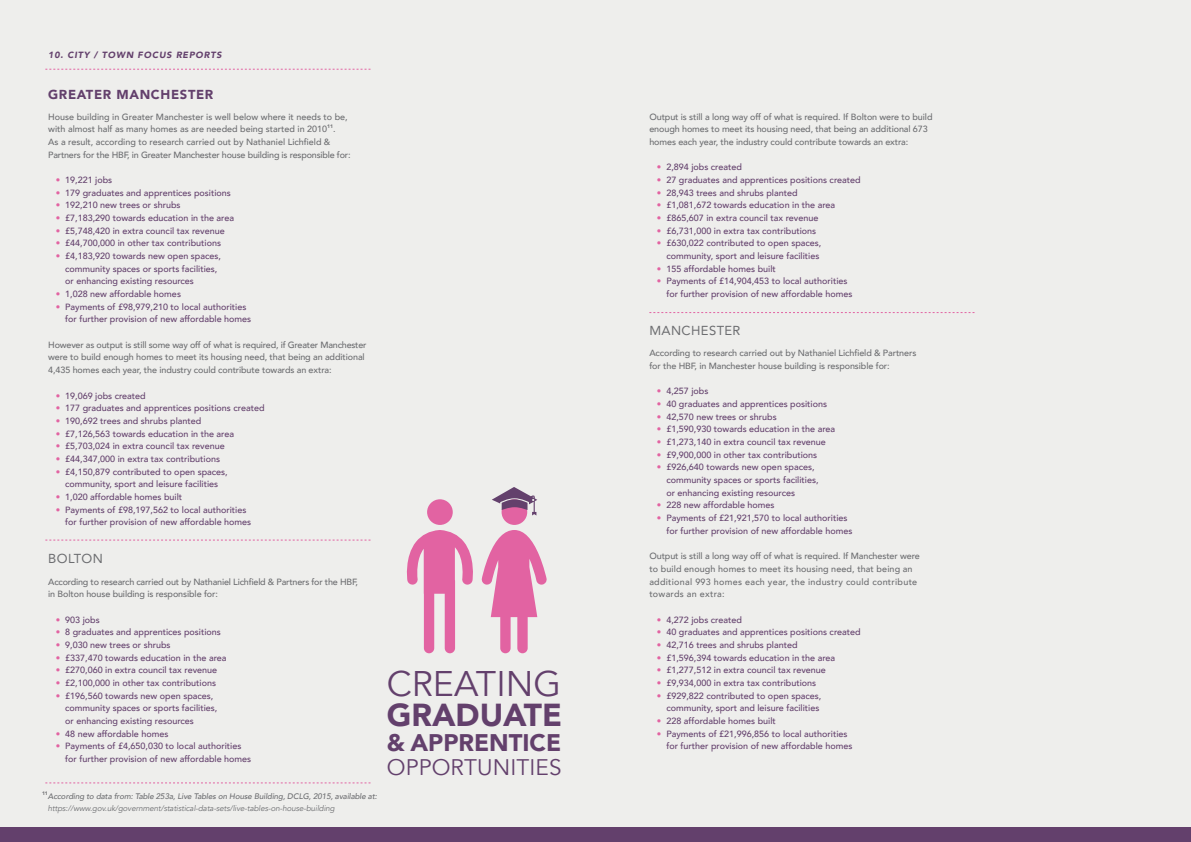
<style>
.page{position:relative;width:1191px;height:842px;background:#eeeeec}
.page>*{position:absolute;margin:0;border:0;box-sizing:border-box;transform-origin:0 0}
.t1{font:35.5px "Avenir";color:#63406c}
.t2{font:900 31.8px "Avenir";color:#63406c}
.t3{font:900 24px "Avenir";color:#63406c}
.t4{font:22.5px "Avenir";letter-spacing:.005em;color:#63406c}
.t5{font:900 13px "Avenir";letter-spacing:.05em;color:#63406c}
.t6{font:13px "Avenir";letter-spacing:.03em;color:#6c6d70}
.t7{font:500 9px/12.7px "Avenir";color:#63406c}
.t8{font:500 9px/12.7px "Avenir";letter-spacing:-.01em;color:#6c6d70}
.t9{font:500 9px/12.7px "Avenir";letter-spacing:.01em;color:#6c6d70}
.t10{font:italic 900 9px "Avenir";letter-spacing:.09em;color:#63406c}
.t11{font:italic 8px/12.7px "Avenir";letter-spacing:-.01em;color:#6c6d70}
.t12{font:900 5px "Avenir";color:#6c6d70}
.s1{font-weight:900;color:#e263a2}
.s2{font-weight:500}
</style>
<div class="page">
<div style="left:0;top:828px;width:1191px;height:14px;background:#63406c"></div>
<svg style="left:45px;top:69px;width:325px;height:1px"></svg>
<svg style="left:45px;top:783px;width:325px;height:1px"></svg>
<svg style="left:45px;top:540px;width:325px;height:1px"></svg>
<svg style="left:649px;top:312px;width:325px;height:1px"></svg>
<svg style="left:406px;top:530px;width:67px;height:123px"></svg>
<div style="left:427px;top:499px;width:26px;height:26px;background:#e263a2;border-radius:50%"></div>
<svg style="left:481px;top:530px;width:66px;height:123px"></svg>
<div style="left:501px;top:499px;width:26px;height:26px;background:#e263a2;border-radius:50%"></div>
<svg style="left:492px;top:487px;width:45px;height:28px"></svg>
<p class="t10" style="left:48px;top:47px;width:175px">10. CITY / TOWN FOCUS REPORTS</p>
<p class="t5" style="left:48px;top:83px;width:167px">GREATER MANCHESTER</p>
<p class="t8" style="left:48px;top:110px;width:304px">House building in Greater Manchester is well below where it needs to be, with almost half as many homes as are needed being started in 2010<sup>11</sup>.<br>As a result, according to research carried out by Nathaniel Lichfield &amp; Partners for the HBF, in Greater Manchester house building is responsible for:</p>
<p class="t7" style="left:56px;top:173px;width:58px"><span class="s1">•</span> 19,221 jobs</p>
<p class="t7" style="left:56px;top:186px;width:177px"><span class="s1">•</span> 179 graduates and apprentices positions</p>
<p class="t7" style="left:56px;top:198px;width:126px"><span class="s1">•</span> 192,210 new trees or shrubs</p>
<p class="t7" style="left:56px;top:211px;width:180px"><span class="s1">•</span> £7,183,290 towards education in the area</p>
<p class="t7" style="left:56px;top:224px;width:170px"><span class="s1">•</span> £5,748,420 in extra council tax revenue</p>
<p class="t7" style="left:56px;top:236px;width:167px"><span class="s1">•</span> £44,700,000 in other tax contributions</p>
<p class="t7" style="left:65px;top:249px;width:157px;text-indent:-10px"><span class="s1">•</span> £4,183,920 towards new open spaces, community spaces or sports facilities, or enhancing existing resources</p>
<p class="t7" style="left:56px;top:287px;width:127px"><span class="s1">•</span> 1,028 new affordable homes</p>
<p class="t7" style="left:65px;top:300px;width:187px;text-indent:-10px"><span class="s1">•</span> Payments of £98,979,210 to local authorities for further provision of new affordable homes</p>
<p class="t8" style="left:48px;top:338px;width:320px">However as output is still some way off of what is required, if Greater Manchester were to build enough homes to meet its housing need, that being an additional<br>4,435 homes each year, the industry could contribute towards an extra:</p>
<p class="t7" style="left:56px;top:389px;width:92px"><span class="s1">•</span> 19,069 jobs created</p>
<p class="t7" style="left:56px;top:401px;width:210px"><span class="s1">•</span> 177 graduates and apprentices positions created</p>
<p class="t7" style="left:56px;top:414px;width:147px"><span class="s1">•</span> 190,692 trees and shrubs planted</p>
<p class="t7" style="left:56px;top:427px;width:180px"><span class="s1">•</span> £7,126,563 towards education in the area</p>
<p class="t7" style="left:56px;top:439px;width:170px"><span class="s1">•</span> £5,703,024 in extra council tax revenue</p>
<p class="t7" style="left:56px;top:452px;width:166px"><span class="s1">•</span> £44,347,000 in extra tax contributions</p>
<p class="t7" style="left:56px;top:465px;width:173px;text-align:center"><span class="s1">•</span> £4,150,879 contributed to open spaces, community, sport and leisure facilities</p>
<p class="t7" style="left:56px;top:490px;width:128px"><span class="s1">•</span> 1,020 affordable homes built</p>
<p class="t7" style="left:65px;top:503px;width:187px;text-indent:-10px"><span class="s1">•</span> Payments of £98,197,562 to local authorities for further provision of new affordable homes</p>
<p class="t6" style="left:48px;top:548px;width:56px">BOLTON</p>
<p class="t8" style="left:48px;top:575px;width:311px">According to research carried out by Nathaniel Lichfield &amp; Partners for the HBF, in Bolton house building is responsible for:</p>
<p class="t7" style="left:56px;top:613px;width:46px"><span class="s1">•</span> 903 jobs</p>
<p class="t7" style="left:56px;top:625px;width:167px"><span class="s1">•</span> 8 graduates and apprentices positions</p>
<p class="t7" style="left:56px;top:638px;width:116px"><span class="s1">•</span> 9,030 new trees or shrubs</p>
<p class="t7" style="left:56px;top:651px;width:172px"><span class="s1">•</span> £337,470 towards education in the area</p>
<p class="t7" style="left:56px;top:663px;width:163px"><span class="s1">•</span> £270,060 in extra council tax revenue</p>
<p class="t7" style="left:56px;top:676px;width:162px"><span class="s1">•</span> £2,100,000 in other tax contributions</p>
<p class="t7" style="left:65px;top:689px;width:154px;text-indent:-10px"><span class="s1">•</span> £196,560 towards new open spaces, community spaces or sports facilities, or enhancing existing resources</p>
<p class="t7" style="left:56px;top:727px;width:114px"><span class="s1">•</span> 48 new affordable homes</p>
<p class="t7" style="left:65px;top:739px;width:187px;text-indent:-10px"><span class="s1">•</span> Payments of £4,650,030 to local authorities for further provision of new affordable homes</p>
<p class="t12" style="left:42px;top:789px;width:7px">11</p>
<p class="t11" style="left:48px;top:790px;width:331px"><span class="s2">According to data from: Table 253a, Live Tables on House Building, DCLG, 2015, available at: </span>https://www.gov.uk/government/statistical-data-sets/live-tables-on-house-building</p>
<p class="t1" style="left:387px;top:662px;width:176px">CREATING</p>
<p class="t2" style="left:387px;top:687px;width:177px">GRADUATE</p>
<p class="t3" style="left:387px;top:722px;width:176px">&amp; APPRENTICE</p>
<p class="t4" style="left:387px;top:754px;width:176px">OPPORTUNITIES</p>
<p class="t8" style="left:649px;top:110px;width:285px">Output is still a long way off of what is required. If Bolton were to build enough homes to meet its housing need, that being an additional 673 homes each year, the industry could contribute towards an extra:</p>
<p class="t7" style="left:657px;top:160px;width:87px"><span class="s1">•</span> 2,894 jobs created</p>
<p class="t7" style="left:657px;top:173px;width:205px"><span class="s1">•</span> 27 graduates and apprentices positions created</p>
<p class="t7" style="left:657px;top:186px;width:142px"><span class="s1">•</span> 28,943 trees and shrubs planted</p>
<p class="t7" style="left:657px;top:198px;width:180px"><span class="s1">•</span> £1,081,672 towards education in the area</p>
<p class="t7" style="left:657px;top:211px;width:163px"><span class="s1">•</span> £865,607 in extra council tax revenue</p>
<p class="t7" style="left:657px;top:224px;width:161px"><span class="s1">•</span> £6,731,000 in extra tax contributions</p>
<p class="t7" style="left:657px;top:236px;width:166px;text-align:right"><span class="s1">•</span> £630,022 contributed to open spaces, community, sport and leisure facilities</p>
<p class="t7" style="left:657px;top:262px;width:121px"><span class="s1">•</span> 155 affordable homes built</p>
<p class="t7" style="left:666px;top:274px;width:187px;text-indent:-10px"><span class="s1">•</span> Payments of £14,904,453 to local authorities for further provision of new affordable homes</p>
<p class="t6" style="left:649px;top:320px;width:93px">MANCHESTER</p>
<p class="t8" style="left:649px;top:346px;width:268px">According to research carried out by Nathaniel Lichfield &amp; Partners for the HBF, in Manchester house building is responsible for:</p>
<p class="t7" style="left:657px;top:384px;width:53px"><span class="s1">•</span> 4,257 jobs</p>
<p class="t7" style="left:657px;top:397px;width:172px"><span class="s1">•</span> 40 graduates and apprentices positions</p>
<p class="t7" style="left:657px;top:410px;width:121px"><span class="s1">•</span> 42,570 new trees or shrubs</p>
<p class="t7" style="left:657px;top:422px;width:180px"><span class="s1">•</span> £1,590,930 towards education in the area</p>
<p class="t7" style="left:657px;top:435px;width:170px"><span class="s1">•</span> £1,273,140 in extra council tax revenue</p>
<p class="t7" style="left:657px;top:448px;width:162px"><span class="s1">•</span> £9,900,000 in other tax contributions</p>
<p class="t7" style="left:666px;top:460px;width:154px;text-indent:-10px"><span class="s1">•</span> £926,640 towards new open spaces, community spaces or sports facilities, or enhancing existing resources</p>
<p class="t7" style="left:657px;top:498px;width:119px"><span class="s1">•</span> 228 new affordable homes</p>
<p class="t7" style="left:666px;top:511px;width:187px;text-indent:-10px"><span class="s1">•</span> Payments of £21,921,570 to local authorities for further provision of new affordable homes</p>
<p class="t9" style="left:649px;top:549px;width:272px">Output is still a long way off of what is required. If Manchester were to build enough homes to meet its housing need, that being an additional 993 homes each year, the industry could contribute towards an extra:</p>
<p class="t7" style="left:657px;top:613px;width:87px"><span class="s1">•</span> 4,272 jobs created</p>
<p class="t7" style="left:657px;top:625px;width:205px"><span class="s1">•</span> 40 graduates and apprentices positions created</p>
<p class="t7" style="left:657px;top:638px;width:142px"><span class="s1">•</span> 42,716 trees and shrubs planted</p>
<p class="t7" style="left:657px;top:651px;width:180px"><span class="s1">•</span> £1,596,394 towards education in the area</p>
<p class="t7" style="left:657px;top:663px;width:170px"><span class="s1">•</span> £1,277,512 in extra council tax revenue</p>
<p class="t7" style="left:657px;top:676px;width:161px"><span class="s1">•</span> £9,934,000 in extra tax contributions</p>
<p class="t7" style="left:657px;top:689px;width:166px;text-align:right"><span class="s1">•</span> £929,822 contributed to open spaces, community, sport and leisure facilities</p>
<p class="t7" style="left:657px;top:714px;width:121px"><span class="s1">•</span> 228 affordable homes built</p>
<p class="t7" style="left:666px;top:727px;width:187px;text-indent:-10px"><span class="s1">•</span> Payments of £21,996,856 to local authorities for further provision of new affordable homes</p>
</div>
